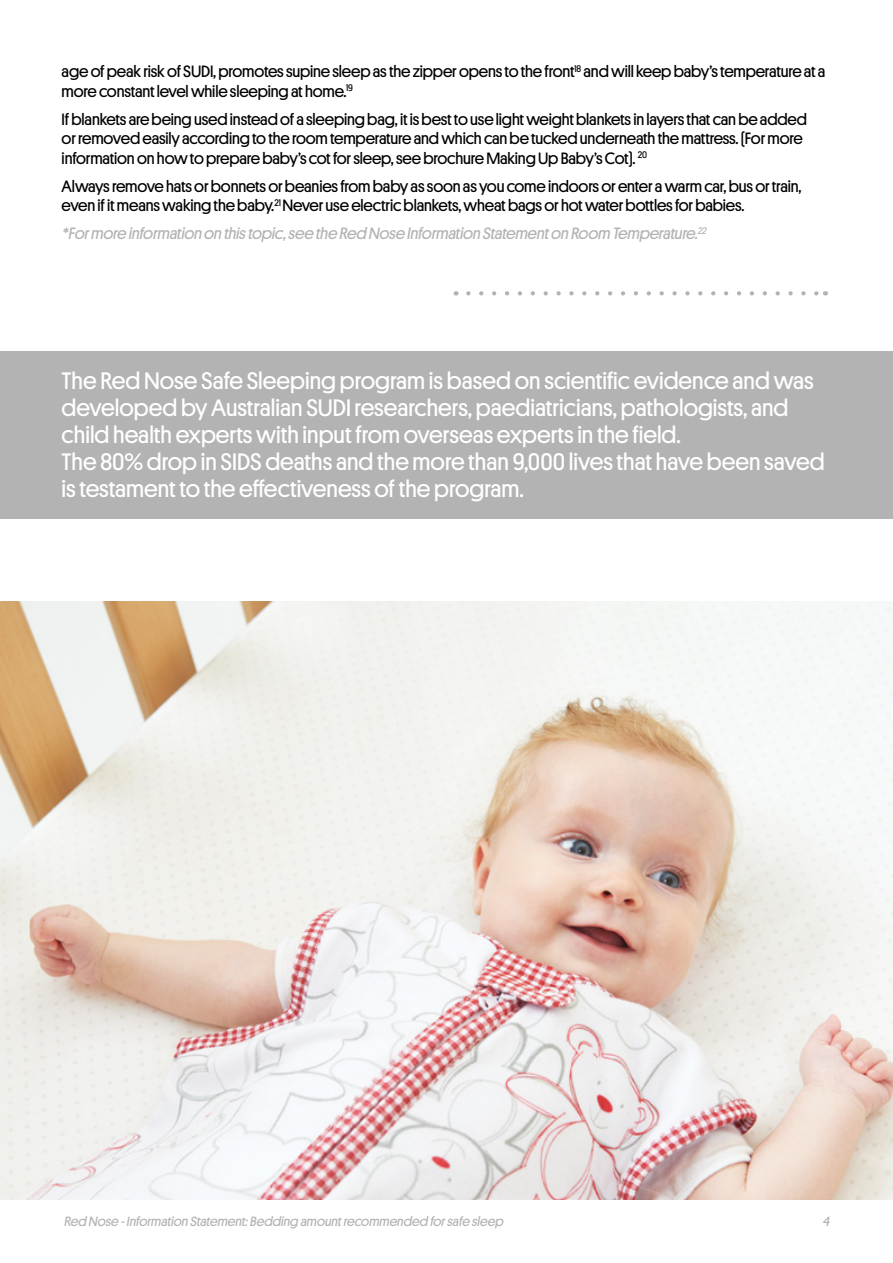
<style>
.page{position:relative;width:893px;height:1263px;background:#fff}
.page>*{position:absolute;margin:0;border:0;box-sizing:border-box;transform-origin:0 0}
.t1{font:24px/27px "Platform";color:#fff}
.t2{font:16.5px/19.5px "Platform";letter-spacing:-.01em;color:#000}
.t3{font:italic 16.5px "Platform";color:#b3b3b3}
.t4{font:italic 13.5px "Platform";color:#b3b3b3}
</style>
<div class="page">
<div style="left:0;top:351px;width:893px;height:167px;background:#b3b3b3"></div>
<svg style="left:468px;top:291px;width:351px;height:4px"></svg>
<img style="left:0;top:601px;width:893px;height:598px">
<p class="t2" style="left:62px;top:61px;width:765px">age of peak risk of SUDI, promotes supine sleep as the zipper opens to the front<sup>18</sup> and will keep baby’s temperature at a more constant level while sleeping at home.<sup>19</sup></p>
<p class="t2" style="left:62px;top:108px;width:747px">If blankets are being used instead of a sleeping bag, it is best to use light weight blankets in layers that can be added or removed easily according to the room temperature and which can be tucked underneath the mattress. (For more information on how to prepare baby’s cot for sleep, see brochure Making Up Baby’s Cot). <sup>20</sup></p>
<p class="t2" style="left:62px;top:175px;width:741px">Always remove hats or bonnets or beanies from baby as soon as you come indoors or enter a warm car, bus or train, even if it means waking the baby.<sup>21</sup> Never use electric blankets, wheat bags or hot water bottles for babies.</p>
<p class="t3" style="left:62px;top:222px;width:648px">*Formore information on thistopic,see the Red Nose Information Statementon Room Temperature.<sup>22</sup></p>
<p class="t1" style="left:62px;top:365px;width:765px">The Red Nose Safe Sleeping program is based on scientific evidence and was developed by Australian SUDI researchers, paediatricians, pathologists, and child health experts with input from overseas experts in the field.<br>The 80% drop in SIDS deaths and the more than 9,000 lives that have been saved is testament to the effectiveness of the program.</p>
<p class="t4" style="left:64px;top:1212px;width:444px">Red Nose -Information Statement:Bedding amountrecommended forsafe sleep</p>
<p class="t4" style="left:822px;top:1212px;width:11px">4</p>
</div>
